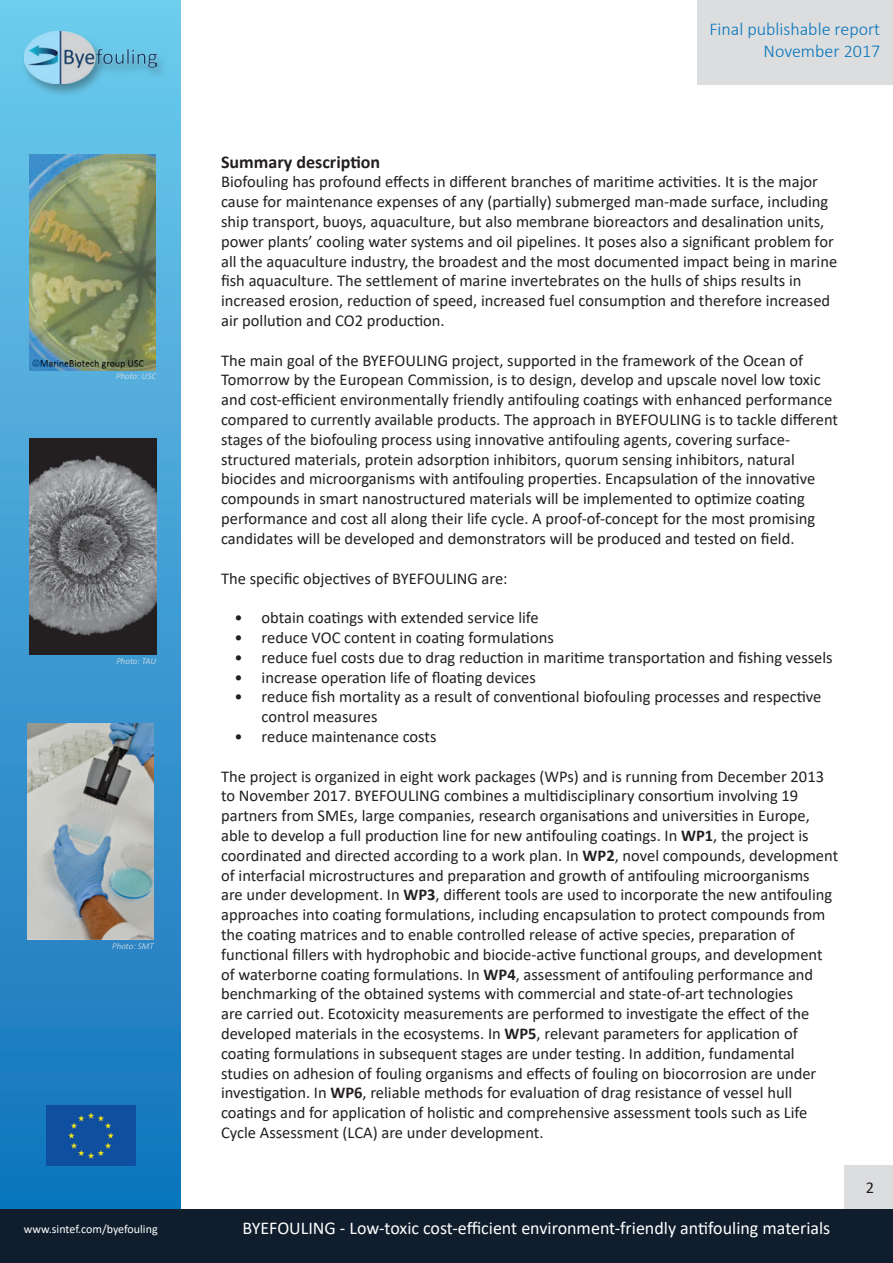
<style>
.page{position:relative;width:893px;height:1263px;background:#fff}
.page>*{position:absolute;margin:0;border:0;box-sizing:border-box;transform-origin:0 0}
.t1{font:18px "Calibri";color:#fff}
.t2{font:300 18px/21.6px "Calibri";color:#0575bc;text-align:right}
.t3{font:700 18px "Calibri";color:#231f20}
.t4{font:16.5px/19.8px "Calibri";color:#231f20}
.t5{font:12px "Calibri";color:#fff}
.t6{font:italic 300 9px "Calibri";color:#e6e7e9}
.s1{font-weight:700}
</style>
<div class="page">
<div style="left:0;top:0;width:181px;height:1209px;background:linear-gradient(to bottom,#70c9eb,#1272ba)"></div>
<div style="left:46px;top:1106px;width:89px;height:59px;background:#0f4fa0"></div>
<div style="left:21px;top:30px;width:147px;height:69px;background:#231f20;opacity:.38"></div>
<img style="left:24px;top:31px;width:132px;height:53px">
<div style="left:697px;top:0;width:196px;height:85px;background:#dcdddf"></div>
<div style="left:844px;top:1165px;width:49px;height:44px;background:#dcdddf"></div>
<div style="left:0;top:1209px;width:893px;height:54px;background:#0f1d2d"></div>
<img style="left:30px;top:154px;width:126px;height:216px">
<img style="left:30px;top:439px;width:126px;height:216px">
<img style="left:27px;top:723px;width:127px;height:216px">
<p class="t6" style="left:116px;top:370px;width:41px">Photo: USC</p>
<p class="t6" style="left:116px;top:655px;width:41px">Photo: TAU</p>
<p class="t6" style="left:112px;top:940px;width:43px">Photo: SMT</p>
<p class="t2" style="left:709px;top:18px;width:172px">Final publishable report<br>November 2017</p>
<p class="t3" style="left:221px;top:149px;width:161px">Summary description</p>
<p class="t4" style="left:221px;top:172px;width:618px">Biofouling has profound effects in different branches of maritime activities. It is the major cause for maintenance expenses of any (partially) submerged man-made surface, including ship transport, buoys, aquaculture, but also membrane bioreactors and desalination units, power plants’ cooling water systems and oil pipelines. It poses also a significant problem for all the aquaculture industry, the broadest and the most documented impact being in marine fish aquaculture. The settlement of marine invertebrates on the hulls of ships results in increased erosion, reduction of speed, increased fuel consumption and therefore increased air pollution and CO2 production.</p>
<p class="t4" style="left:221px;top:350px;width:618px">The main goal of the BYEFOULING project, supported in the framework of the Ocean of Tomorrow by the European Commission, is to design, develop and upscale novel low toxic and cost-efficient environmentally friendly antifouling coatings with enhanced performance compared to currently available products. The approach in BYEFOULING is to tackle different stages of the biofouling process using innovative antifouling agents, covering surface&shy;structured materials, protein adsorption inhibitors, quorum sensing inhibitors, natural biocides and microorganisms with antifouling properties. Encapsulation of the innovative compounds in smart nanostructured materials will be implemented to optimize coating performance and cost all along their life cycle. A proof-of-concept for the most promising candidates will be developed and demonstrators will be produced and tested on field.</p>
<p class="t4" style="left:221px;top:568px;width:288px">The specific objectives of BYEFOULING are:</p>
<p class="t4" style="left:235px;top:607px;width:306px">• obtain coatings with extended service life</p>
<p class="t4" style="left:235px;top:627px;width:321px">• reduce VOC content in coating formulations</p>
<p class="t4" style="left:235px;top:647px;width:600px">• reduce fuel costs due to drag reduction in maritime transportation and fishing vessels</p>
<p class="t4" style="left:235px;top:667px;width:303px">• increase operation life of floating devices</p>
<p class="t4" style="left:262px;top:686px;width:561px;text-indent:-27px">• reduce fish mortality as a result of conventional biofouling processes and respective control measures</p>
<p class="t4" style="left:235px;top:726px;width:203px">• reduce maintenance costs</p>
<p class="t4" style="left:221px;top:766px;width:619px">The project is organized in eight work packages (WPs) and is running from December 2013 to November 2017. BYEFOULING combines a multidisciplinary consortium involving 19 partners from SMEs, large companies, research organisations and universities in Europe, able to develop a full production line for new antifouling coatings. In <span class="s1">WP1</span>, the project is coordinated and directed according to a work plan. In <span class="s1">WP2</span>, novel compounds, development of interfacial microstructures and preparation and growth of antifouling microorganisms<br>are under development. In <span class="s1">WP3</span>, different tools are used to incorporate the new antifouling approaches into coating formulations, including encapsulation to protect compounds from the coating matrices and to enable controlled release of active species, preparation of functional fillers with hydrophobic and biocide-active functional groups, and development of waterborne coating formulations. In <span class="s1">WP4</span>, assessment of antifouling performance and benchmarking of the obtained systems with commercial and state-of-art technologies<br>are carried out. Ecotoxicity measurements are performed to investigate the effect of the developed materials in the ecosystems. In <span class="s1">WP5</span>, relevant parameters for application of coating formulations in subsequent stages are under testing. In addition, fundamental studies on adhesion of fouling organisms and effects of fouling on biocorrosion are under investigation. In <span class="s1">WP6</span>, reliable methods for evaluation of drag resistance of vessel hull coatings and for application of holistic and comprehensive assessment tools such as Life Cycle Assessment (LCA) are under development.</p>
<p class="t4" style="left:866px;top:1177px;width:10px">2</p>
<p class="t5" style="left:24px;top:1221px;width:135px">www.sintef.com/byefouling</p>
<p class="t1" style="left:242px;top:1215px;width:589px">BYEFOULING - Low-toxic cost-efficient environment-friendly antifouling materials</p>
</div>
